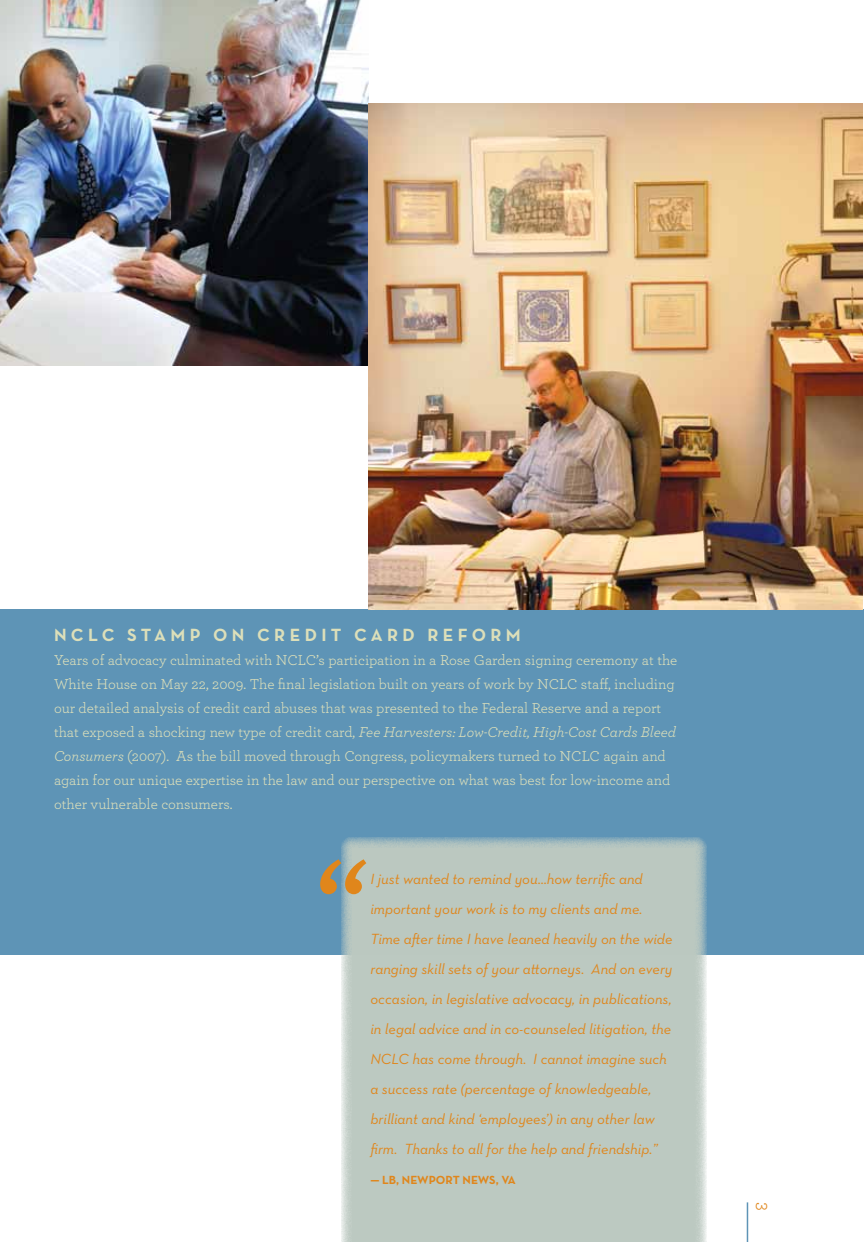
<style>
.page{position:relative;width:864px;height:1242px;background:#fff}
.page>*{position:absolute;margin:0;border:0;box-sizing:border-box;transform-origin:0 0}
.t1{font:600 120px "Archer";color:#e0861b}
.t2{font:700 18px "Neutraface Text";letter-spacing:.24em;color:#dcdfba}
.t3{font:18px "Archer";color:#e0861b}
.t4{font:15px/24px "Archer";color:#dcdfba}
.t5{font:italic 15px/30px "Neutraface Text";color:#e0861b}
.t6{font:700 12px "Neutraface Text";letter-spacing:-.01em;color:#e0861b}
.s1{font-style:italic}
</style>
<div class="page">
<div style="left:0;top:609px;width:864px;height:345px;background:#5e94b6"></div>
<div style="left:341px;top:837px;width:365px;height:405px;background:#bcc9c1"></div>
<hr style="left:747px;top:1202px;width:1px;height:40px;background:#5e94b6">
<img style="left:0;top:0;width:368px;height:366px">
<img style="left:368px;top:104px;width:494px;height:505px">
<p class="t2" style="left:54px;top:623px;width:89px">NCLC STAM</p>
<p class="t2" style="left:190px;top:623px;width:142px">P ON CRE DIT</p>
<p class="t2" style="left:354px;top:623px;width:135px">CAR DRE FORM</p>
<p class="t4" style="left:54px;top:647px;width:625px">Years of advocacy culminated with NCLC’s participation in a Rose Garden signing ceremony at the White House on May 22, 2009. The final legislation built on years of work by NCLC staff, including our detailed analysis of credit card abuses that was presented to the Federal Reserve and a report that exposed a shocking new type of credit card, <span class="s1">Fee Harvesters: Low-Credit, High-Cost Cards Bleed Consumers</span> (2007). As the bill moved through Congress, policymakers turned to NCLC again and again for our unique expertise in the law and our perspective on what was best for low-income and other vulnerable consumers.</p>
<h1 class="t1" style="left:316px;top:811px;width:53px">“</h1>
<p class="t5" style="left:370px;top:863px;width:304px">I just wanted to remind you…how terrific and important your work is to my clients and me.<br>Time after time I have leaned heavily on the wide ranging skill sets of your attorneys. And on every occasion, in legislative advocacy, in publications, in legal advice and in co-counseled litigation, the NCLC has come through. I cannot imagine such a success rate (percentage of knowledgeable, brilliant and kind ‘employees’) in any other law firm. Thanks to all for the help and friendship.”</p>
<p class="t6" style="left:370px;top:1172px;width:147px">— LB, NEWPORT NEWS, VA</p>
<p class="t3" style="left:777px;top:1202px;width:10px;rotate:90deg">3</p>
</div>
